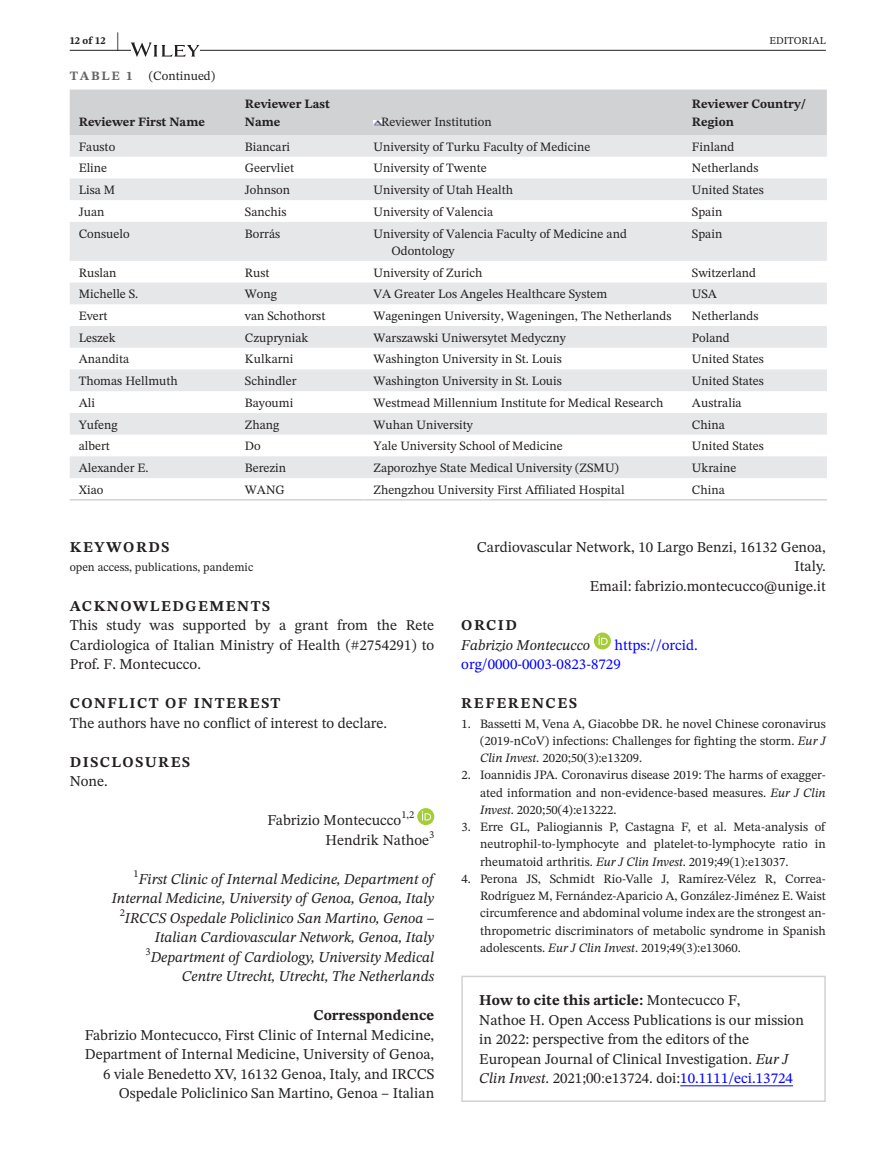
<style>
.page{position:relative;width:893px;height:1174px;background:#fff}
.page>*{position:absolute;margin:0;border:0;box-sizing:border-box;transform-origin:0 0}
.t1{font:15px/19.5px "STIX Two Text";color:#231f20;text-align:right}
.t2{font:italic 15px/19.5px "STIX Two Text";color:#231f20;text-align:right}
.t3{font:700 15px "STIX Two Text";letter-spacing:.1em;color:#231f20}
.t4{font:15px/19.5px "STIX Two Text";color:#00f}
.t5{font:700 15px "STIX Two Text";color:#231f20}
.t6{font:12.75px/17.2px "STIX Two Text";color:#231f20;text-align:justify}
.t7{font:700 12.75px/17.2px "STIX Two Text";color:#231f20}
.t8{font:700 12.75px "STIX Two Text";letter-spacing:.14em;color:#636366}
.t9{font:12px "STIX Two Text";color:#231f20}
.t10{font:10.5px "STIX Two Text";color:#231f20}
.t11{font:700 10.5px "STIX Two Text";color:#231f20}
.s1{font-size:21.6px}
.s2{font-style:italic}
.s3{font-weight:700}
.s4{font-family:"STIX"}
.s5{color:#00f}
</style>
<div class="page">
<hr style="left:70px;top:50px;width:756px;height:1px;background:#231f20">
<svg style="left:131px;top:43px;width:69px;height:14px"></svg>
<div style="left:417px;top:808px;width:17px;height:17px;background:#a5cd39;border-radius:50%"></div>
<svg style="left:422px;top:811px;width:9px;height:9px"></svg>
<hr style="left:680px;top:1085px;width:113px;height:1px;background:#00f">
<div style="left:594px;top:632px;width:17px;height:17px;background:#a5cd39;border-radius:50%"></div>
<svg style="left:598px;top:635px;width:10px;height:10px"></svg>
<svg style="left:70px;top:135px;width:757px;height:343px;fill:#e6e7e9"></svg>
<hr style="left:70px;top:499px;width:166px;height:1px;background:#d1d2d4">
<hr style="left:236px;top:499px;width:128px;height:1px;background:#d1d2d4">
<hr style="left:364px;top:499px;width:319px;height:1px;background:#d1d2d4">
<hr style="left:683px;top:499px;width:144px;height:1px;background:#d1d2d4">
<div style="left:70px;top:90px;width:757px;height:45px;background:#d1d2d4"></div>
<div style="left:461px;top:975px;width:365px;height:127px;border:2px solid #d1d2d4"></div>
<p class="t11" style="left:70px;top:33px;width:51px">12 of 12 <span class="s1">|</span></p>
<p class="t10" style="left:769px;top:33px;width:58px">EDITORIAL</p>
<p class="t8" style="left:70px;top:66px;width:64px">TABLE 1</p>
<p class="t6" style="left:149px;top:67px;width:68px">(Continued)</p>
<p class="t7" style="left:79px;top:113px;width:128px">Reviewer First Name</p>
<p class="t7" style="left:245px;top:96px;width:86px">Reviewer Last<br>Name</p>
<p class="t6" style="left:381px;top:113px;width:112px">Reviewer Institution</p>
<p class="t7" style="left:692px;top:96px;width:116px">Reviewer Country/<br>Region</p>
<p class="t6" style="left:79px;top:138px;width:38px">Fausto</p>
<p class="t6" style="left:245px;top:138px;width:47px">Biancari</p>
<p class="t6" style="left:373px;top:138px;width:218px">University of Turku Faculty of Medicine</p>
<p class="t6" style="left:692px;top:138px;width:44px">Finland</p>
<p class="t6" style="left:79px;top:159px;width:30px">Eline</p>
<p class="t6" style="left:245px;top:159px;width:51px">Geervliet</p>
<p class="t6" style="left:373px;top:159px;width:115px">University of Twente</p>
<p class="t6" style="left:692px;top:159px;width:68px">Netherlands</p>
<p class="t6" style="left:79px;top:181px;width:38px">Lisa M</p>
<p class="t6" style="left:245px;top:181px;width:47px">Johnson</p>
<p class="t6" style="left:373px;top:181px;width:141px">University of Utah Health</p>
<p class="t6" style="left:692px;top:181px;width:73px">United States</p>
<p class="t6" style="left:79px;top:203px;width:27px">Juan</p>
<p class="t6" style="left:245px;top:203px;width:43px">Sanchis</p>
<p class="t6" style="left:373px;top:203px;width:121px">University of Valencia</p>
<p class="t6" style="left:692px;top:203px;width:32px">Spain</p>
<p class="t6" style="left:79px;top:225px;width:52px">Consuelo</p>
<p class="t6" style="left:245px;top:225px;width:37px">Borrás</p>
<p class="t6" style="left:391px;top:225px;width:237px;text-indent:-18px">University of Valencia Faculty of Medicine and<br>Odontology</p>
<p class="t6" style="left:692px;top:225px;width:32px">Spain</p>
<p class="t6" style="left:79px;top:264px;width:39px">Ruslan</p>
<p class="t6" style="left:245px;top:264px;width:26px">Rust</p>
<p class="t6" style="left:373px;top:264px;width:111px">University of Zurich</p>
<p class="t6" style="left:692px;top:264px;width:66px">Switzerland</p>
<p class="t6" style="left:79px;top:285px;width:61px">Michelle S.</p>
<p class="t6" style="left:245px;top:285px;width:34px">Wong</p>
<p class="t6" style="left:373px;top:285px;width:235px">VA Greater Los Angeles Healthcare System</p>
<p class="t6" style="left:692px;top:285px;width:27px">USA</p>
<p class="t6" style="left:79px;top:307px;width:30px">Evert</p>
<p class="t6" style="left:245px;top:307px;width:82px">van Schothorst</p>
<p class="t6" style="left:373px;top:307px;width:299px">Wageningen University, Wageningen, The Netherlands</p>
<p class="t6" style="left:692px;top:307px;width:68px">Netherlands</p>
<p class="t6" style="left:79px;top:329px;width:39px">Leszek</p>
<p class="t6" style="left:245px;top:329px;width:65px">Czupryniak</p>
<p class="t6" style="left:373px;top:329px;width:194px">Warszawski Uniwersytet Medyczny</p>
<p class="t6" style="left:692px;top:329px;width:39px">Poland</p>
<p class="t6" style="left:79px;top:350px;width:52px">Anandita</p>
<p class="t6" style="left:245px;top:350px;width:50px">Kulkarni</p>
<p class="t6" style="left:373px;top:350px;width:190px">Washington University in St. Louis</p>
<p class="t6" style="left:692px;top:350px;width:73px">United States</p>
<p class="t6" style="left:79px;top:372px;width:101px">Thomas Hellmuth</p>
<p class="t6" style="left:245px;top:372px;width:53px">Schindler</p>
<p class="t6" style="left:373px;top:372px;width:190px">Washington University in St. Louis</p>
<p class="t6" style="left:692px;top:372px;width:73px">United States</p>
<p class="t6" style="left:79px;top:394px;width:18px">Ali</p>
<p class="t6" style="left:245px;top:394px;width:50px">Bayoumi</p>
<p class="t6" style="left:373px;top:394px;width:292px">Westmead Millennium Institute for Medical Research</p>
<p class="t6" style="left:692px;top:394px;width:51px">Australia</p>
<p class="t6" style="left:79px;top:416px;width:40px">Yufeng</p>
<p class="t6" style="left:245px;top:416px;width:36px">Zhang</p>
<p class="t6" style="left:373px;top:416px;width:101px">Wuhan University</p>
<p class="t6" style="left:692px;top:416px;width:34px">China</p>
<p class="t6" style="left:79px;top:437px;width:33px">albert</p>
<p class="t6" style="left:245px;top:437px;width:17px">Do</p>
<p class="t6" style="left:373px;top:437px;width:191px">Yale University School of Medicine</p>
<p class="t6" style="left:692px;top:437px;width:73px">United States</p>
<p class="t6" style="left:79px;top:459px;width:71px">Alexander E.</p>
<p class="t6" style="left:245px;top:459px;width:43px">Berezin</p>
<p class="t6" style="left:373px;top:459px;width:247px">Zaporozhye State Medical University (ZSMU)</p>
<p class="t6" style="left:692px;top:459px;width:46px">Ukraine</p>
<p class="t6" style="left:79px;top:481px;width:26px">Xiao</p>
<p class="t6" style="left:245px;top:481px;width:41px">WANG</p>
<p class="t6" style="left:373px;top:481px;width:253px">Zhengzhou University First Affiliated Hospital</p>
<p class="t6" style="left:692px;top:481px;width:34px">China</p>
<p class="t3" style="left:70px;top:536px;width:101px">KEYWORDS</p>
<p class="t9" style="left:70px;top:559px;width:185px">open access, publications, pandemic</p>
<p class="t3" style="left:70px;top:595px;width:202px">ACKNOWLEDGEMENTS</p>
<p class="t1" style="left:70px;top:615px;width:366px;text-align:justify">This study was supported by a grant from the Rete Cardiologica of Italian Ministry of Health (#2754291) to Prof. F. Montecucco.</p>
<p class="t3" style="left:70px;top:692px;width:212px">CONFLICT OF INTEREST</p>
<p class="t1" style="left:70px;top:712px;width:319px">The authors have no conflict of interest to declare.</p>
<p class="t3" style="left:70px;top:751px;width:122px">DISCLOSURES</p>
<p class="t1" style="left:70px;top:771px;width:40px">None.</p>
<p class="t1" style="left:268px;top:810px;width:135px">Fabrizio Montecucco</p>
<p class="t10" style="left:401px;top:807px;width:14px">1,2</p>
<p class="t1" style="left:326px;top:829px;width:105px">Hendrik Nathoe</p>
<p class="t10" style="left:429px;top:827px;width:7px">3</p>
<p class="t10" style="left:134px;top:866px;width:7px">1</p>
<p class="t2" style="left:112px;top:868px;width:324px">First Clinic of Internal Medicine, Department of<br>Internal Medicine, University of Genoa, Genoa, Italy</p>
<p class="t10" style="left:120px;top:905px;width:7px">2</p>
<p class="t2" style="left:125px;top:907px;width:311px">IRCCS Ospedale Policlinico San Martino, Genoa –<br>Italian Cardiovascular Network, Genoa, Italy</p>
<p class="t10" style="left:146px;top:944px;width:7px">3</p>
<p class="t2" style="left:151px;top:946px;width:285px">Department of Cardiology, University Medical<br>Centre Utrecht, Utrecht, The Netherlands</p>
<p class="t5" style="left:313px;top:1004px;width:122px">Corresspondence</p>
<p class="t1" style="left:85px;top:1024px;width:351px">Fabrizio Montecucco, First Clinic of Internal Medicine, Department of Internal Medicine, University of Genoa, 6 viale Benedetto XV, 16132 Genoa, Italy, and IRCCS Ospedale Policlinico San Martino, Genoa – Italian</p>
<p class="t1" style="left:477px;top:537px;width:350px">Cardiovascular Network, 10 Largo Benzi, 16132 Genoa,<br>Italy.<br>Email: fabrizio.montecucco@unige.it</p>
<p class="t3" style="left:461px;top:614px;width:57px">ORCID</p>
<p class="t2" style="left:461px;top:634px;width:130px">Fabrizio Montecucco</p>
<p class="t4" style="left:461px;top:634px;width:238px;text-indent:153px">https://orcid. org/0000-0003-0823-8729</p>
<p class="t3" style="left:461px;top:692px;width:117px">REFERENCES</p>
<p class="t6" style="left:480px;top:714px;width:347px;text-indent:-18px">1. Bassetti M, Vena A, Giacobbe DR. he novel Chinese coronavirus (2019-nCoV) infections: Challenges for fighting the storm. <span class="s2">Eur J Clin Invest</span>. 2020;50(3):e13209.</p>
<p class="t6" style="left:480px;top:766px;width:347px;text-indent:-18px">2. Ioannidis JPA. Coronavirus disease 2019: The harms of exagger&shy;ated information and non-evidence-based measures. <span class="s2">Eur J Clin Invest</span>. 2020;50(4):e13222.</p>
<p class="t6" style="left:480px;top:818px;width:347px;text-indent:-18px">3. Erre GL, Paliogiannis P, Castagna F, et al. Meta-analysis of neutrophil-to-lymphocyte and platelet-to-lymphocyte ratio in rheumatoid arthritis. <span class="s2">Eur J Clin Invest</span>. 2019;49(1):e13037.</p>
<p class="t6" style="left:480px;top:870px;width:347px;text-indent:-18px">4. Perona JS, Schmidt Rio-Valle J, Ramírez-Vélez R, Correa-Rodríguez M, Fernández-Aparicio A, González-Jiménez E. Waist circumference and abdominal volume index are the strongest an&shy;thropometric discriminators of metabolic syndrome in Spanish adolescents. <span class="s2">Eur J Clin Invest</span>. 2019;49(3):e13060.</p>
<p class="t1" style="left:479px;top:990px;width:326px;text-align:left"><span class="s3">How to cite this article:</span> Montecucco F,<br>Nathoe H. Open Access Publications is our mission in 2022: perspective from the editors of the European Journal of Clinical Investigation. <span class="s2">Eur J Clin Invest</span>. 2021;<span class="s4">00:</span>e13724. doi:<span class="s5">10.1111/eci.13724</span></p>
</div>
